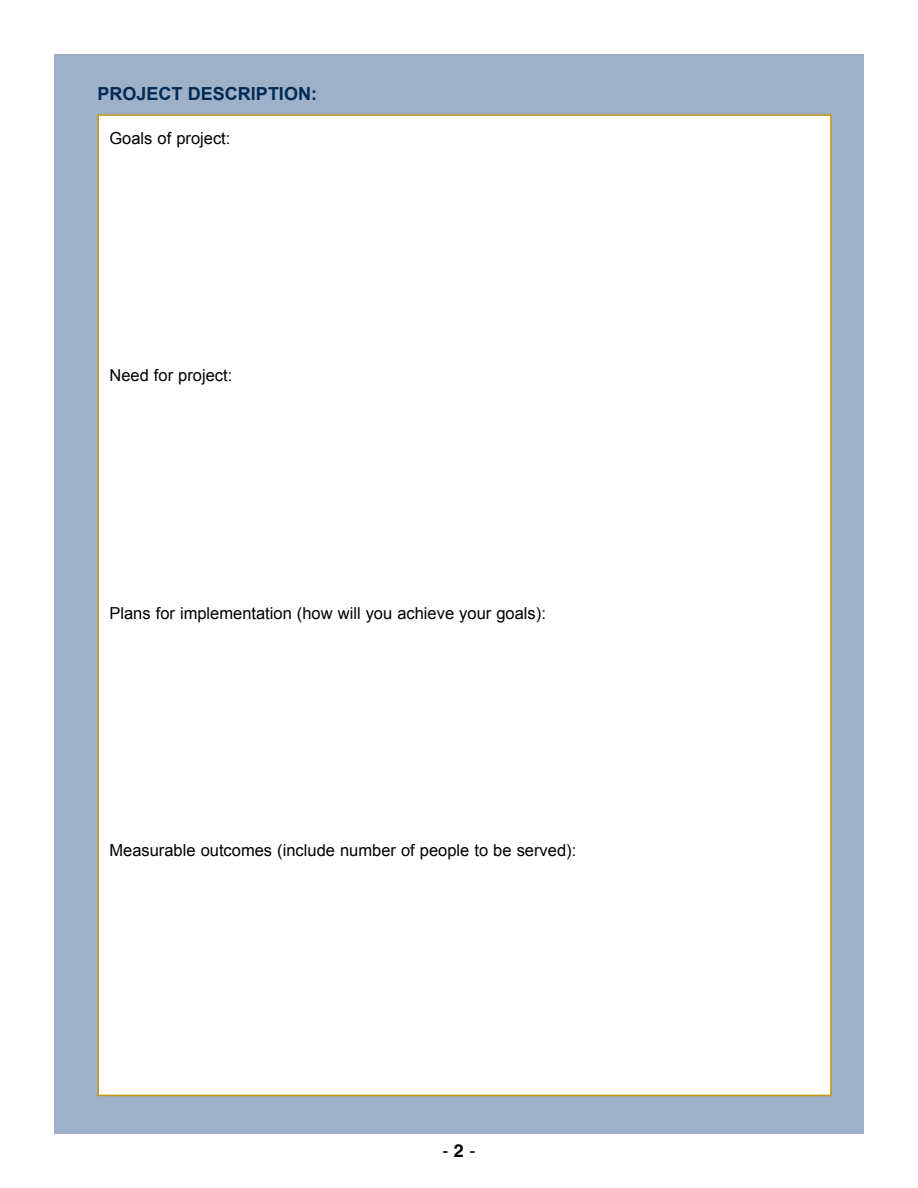
<style>
.page{position:relative;width:918px;height:1188px;background:#fff}
.page>*{position:absolute;margin:0;border:0;box-sizing:border-box;transform-origin:0 0}
.t1{font:700 18px "Arial";color:#002b55}
.t2{font:18px "Helvetica";color:#000}
.t3{font:16.5px "Arial";color:#000}
.s1{font-weight:700}
</style>
<div class="page">
<div style="left:54px;top:54px;width:810px;height:1080px;background:#9fb0c9"></div>
<div style="left:98px;top:115px;width:733px;height:980px;background:#fff"></div>
<p class="t1" style="left:97px;top:82px;width:221px">PROJECT DESCRIPTION:</p>
<p class="t3" style="left:109px;top:127px;width:123px">Goals of project:</p>
<p class="t3" style="left:109px;top:365px;width:124px">Need for project:</p>
<p class="t3" style="left:109px;top:602px;width:438px">Plans for implementation (how will you achieve your goals):</p>
<p class="t3" style="left:109px;top:840px;width:468px">Measurable outcomes (include number of people to be served):</p>
<p class="t2" style="left:442px;top:1141px;width:35px">- <span class="s1">2</span> -</p>
</div>
